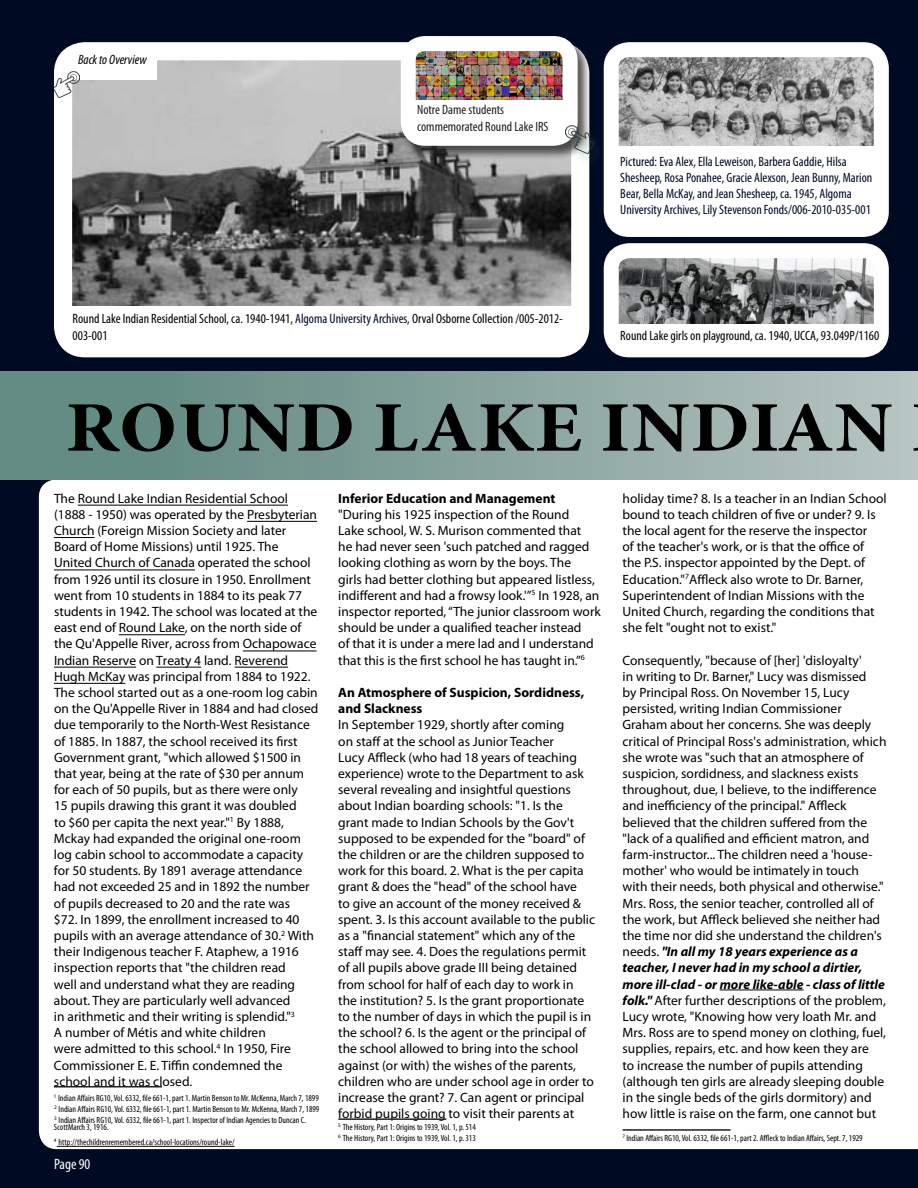
<style>
.page{position:relative;width:918px;height:1188px;background:#000b23}
.page>*{position:absolute;margin:0;border:0;box-sizing:border-box;transform-origin:0 0}
.t1{font:700 condensed 72px "Minion Pro";letter-spacing:.01em;color:#000;scale:1.23 1}
.t2{font:condensed 15px "Myriad Pro";color:#fff}
.t3{font:13.5px/16.2px "Myriad Pro";color:#000}
.t4{font:condensed 13.5px/16.2px "Myriad Pro";color:#000b23}
.t5{font:condensed 13.5px/16.2px "Myriad Pro";color:#000}
.t6{font:700 13.5px/16.2px "Myriad Pro";color:#000}
.t7{font:condensed 13.5px/16.2px "Myriad Pro";color:#231f20}
.t8{font:italic condensed 13.5px "Myriad Pro";color:#000}
.t9{font:condensed 9px/10.9px "Myriad Pro";color:#000;text-align:justify}
.s1{color:#000b23}
.s2{font-weight:700;font-style:italic}
</style>
<div class="page">
<img style="left:73px;top:61px;width:497px;height:245px">
<div style="left:54px;top:42px;width:535px;height:315px;border:18px solid #fff;border-radius:22px"></div>
<div style="left:39px;top:479px;width:879px;height:670px;background:#fff"></div>
<hr style="left:54px;top:1086px;width:108px;height:2px;background:#231f20">
<hr style="left:338px;top:1118px;width:108px;height:2px;background:#231f20">
<hr style="left:720px;top:990px;width:84px;height:1px;background:#000">
<hr style="left:623px;top:1129px;width:108px;height:2px;background:#231f20">
<div style="left:66px;top:306px;width:514px;height:41px;background:#fff"></div>
<img style="left:620px;top:259px;width:253px;height:65px">
<div style="left:604px;top:243px;width:285px;height:114px;border:15px solid #fff;border-radius:18px"></div>
<img style="left:620px;top:58px;width:253px;height:88px">
<div style="left:604px;top:42px;width:285px;height:195px;border:15px solid #fff;border-radius:18px"></div>
<div style="left:614px;top:324px;width:268px;height:23px;background:#fff"></div>
<div style="left:614px;top:146px;width:264px;height:78px;background:#fff"></div>
<div style="left:400px;top:35px;width:192px;height:125px;background:#231f20;opacity:.75"></div>
<img style="left:417px;top:52px;width:145px;height:48px">
<div style="left:401px;top:36px;width:177px;height:110px;border:15px solid #fff;border-radius:17px"></div>
<div style="left:410px;top:100px;width:158px;height:35px;background:#fff"></div>
<div style="left:565px;top:125px;width:41px;height:42px;background:#416b61;opacity:.75"></div>
<img style="left:565px;top:126px;width:28px;height:28px">
<div style="left:71px;top:54px;width:86px;height:26px;background:#fff"></div>
<div style="left:0;top:371px;width:918px;height:108px;background:linear-gradient(to right,#57837b,#b6c2c0)"></div>
<img style="left:54px;top:71px;width:26px;height:26px">
<hr style="left:78px;top:505px;width:210px;height:1px;background:#000">
<hr style="left:247px;top:521px;width:70px;height:1px;background:#000">
<hr style="left:54px;top:537px;width:41px;height:1px;background:#000">
<hr style="left:54px;top:570px;width:141px;height:1px;background:#000">
<hr style="left:119px;top:634px;width:66px;height:1px;background:#000">
<hr style="left:243px;top:651px;width:74px;height:1px;background:#000">
<hr style="left:54px;top:667px;width:82px;height:1px;background:#000">
<hr style="left:156px;top:667px;width:45px;height:1px;background:#000">
<hr style="left:235px;top:667px;width:53px;height:1px;background:#000">
<hr style="left:54px;top:683px;width:71px;height:1px;background:#000">
<hr style="left:57px;top:1146px;width:178px;height:1px;background:#000">
<p class="t8" style="left:78px;top:52px;width:70px">Back to Overview</p>
<p class="t7" style="left:417px;top:102px;width:133px">Notre Dame students commemorated Round Lake IRS</p>
<p class="t5" style="left:73px;top:311px;width:492px">Round Lake Indian Residential School, ca. 1940-1941, <span class="s1">Algoma University Archives,</span> Orval Osborne Collection /005-2012-<br>003-001</p>
<p class="t4" style="left:620px;top:153px;width:254px">Pictured: Eva Alex, Ella Leweison, Barbera Gaddie, Hilsa Shesheep, Rosa Ponahee, Gracie Alexson, Jean Bunny, Marion Bear, Bella McKay, and Jean Shesheep, ca. 1945, Algoma University Archives, Lily Stevenson Fonds/006-2010-035-001</p>
<p class="t5" style="left:620px;top:328px;width:261px">Round Lake girls on playground, ca. 1940, UCCA, 93.049P/1160</p>
<p class="t1" style="left:66px;top:378px;width:674px">ROUND LAKE INDIAN</p>
<p class="t3" style="left:54px;top:490px;width:266px">The Round Lake Indian Residential School (1888 - 1950) was operated by the Presbyterian Church (Foreign Mission Society and later Board of Home Missions) until 1925. The United Church of Canada operated the school from 1926 until its closure in 1950. Enrollment went from 10 students in 1884 to its peak 77 students in 1942. The school was located at the east end of Round Lake, on the north side of the Qu'Appelle River, across from Ochapowace Indian Reserve on Treaty 4 land. Reverend Hugh McKay was principal from 1884 to 1922.<br>The school started out as a one-room log cabin on the Qu'Appelle River in 1884 and had closed due temporarily to the North-West Resistance of 1885. In 1887, the school received its first Government grant, "which allowed $1500 in that year, being at the rate of $30 per annum for each of 50 pupils, but as there were only<br>15 pupils drawing this grant it was doubled<br>to $60 per capita the next year."<sup>1</sup> By 1888, Mckay had expanded the original one-room log cabin school to accommodate a capacity for 50 students. By 1891 average attendance had not exceeded 25 and in 1892 the number of pupils decreased to 20 and the rate was<br>$72. In 1899, the enrollment increased to 40 pupils with an average attendance of 30.<sup>2</sup> With their Indigenous teacher F. Ataphew, a 1916 inspection reports that "the children read<br>well and understand what they are reading about. They are particularly well advanced<br>in arithmetic and their writing is splendid."<sup>3<br></sup>A number of Métis and white children<br>were admitted to this school.<sup>4</sup> In 1950, Fire Commissioner E. E. Tiffin condemned the school and it was closed.</p>
<p class="t9" style="left:54px;top:1093px;width:267px"><sup>1</sup> Indian Affairs RG10, Vol. 6332, file 661-1, part 1. Martin Benson to Mr. McKenna, March 7, 1899<br><sup>2</sup> Indian Affairs RG10, Vol. 6332, file 661-1, part 1. Martin Benson to Mr. McKenna, March 7, 1899<br><sup>3</sup> Indian Affairs RG10, Vol. 6332, file 661-1, part 1. Inspector of Indian Agencies to Duncan C.</p>
<p class="t9" style="left:54px;top:1120px;width:182px;line-height:14.2px">ScottMarch 3, 1916.<br><sup>4</sup> http://thechildrenremembered.ca/school-locations/round-lake/</p>
<p class="t2" style="left:54px;top:1155px;width:38px">Page 90</p>
<p class="t6" style="left:338px;top:490px;width:219px">Inferior Education and Management</p>
<p class="t3" style="left:338px;top:506px;width:264px">"During his 1925 inspection of the Round<br>Lake school, W. S. Murison commented that<br>he had never seen 'such patched and ragged looking clothing as worn by the boys. The<br>girls had better clothing but appeared listless, indifferent and had a frowsy look.'”<sup>5</sup> In 1928, an inspector reported, “The junior classroom work should be under a qualified teacher instead<br>of that it is under a mere lad and I understand that this is the first school he has taught in.”<sup>6</sup></p>
<p class="t6" style="left:338px;top:684px;width:247px">An Atmosphere of Suspicion, Sordidness, and Slackness</p>
<p class="t3" style="left:338px;top:717px;width:258px">In September 1929, shortly after coming<br>on staff at the school as Junior Teacher<br>Lucy Affleck (who had 18 years of teaching experience) wrote to the Department to ask several revealing and insightful questions about Indian boarding schools: "1. Is the grant made to Indian Schools by the Gov't supposed to be expended for the "board" of the children or are the children supposed to work for this board. 2. What is the per capita grant &amp; does the "head" of the school have<br>to give an account of the money received &amp; spent. 3. Is this account available to the public as a "financial statement" which any of the staff may see. 4. Does the regulations permit of all pupils above grade III being detained from school for half of each day to work in the institution? 5. Is the grant proportionate to the number of days in which the pupil is in the school? 6. Is the agent or the principal of the school allowed to bring into the school against (or with) the wishes of the parents, children who are under school age in order to increase the grant? 7. Can agent or principal forbid pupils going to visit their parents at</p>
<p class="t9" style="left:338px;top:1121px;width:139px"><sup>5</sup> The History, Part 1: Origins to 1939, Vol. 1, p. 514</p>
<p class="t9" style="left:338px;top:1132px;width:139px"><sup>6</sup> The History, Part 1: Origins to 1939, Vol. 1, p. 313</p>
<p class="t3" style="left:623px;top:490px;width:266px">holiday time? 8. Is a teacher in an Indian School bound to teach children of five or under? 9. Is the local agent for the reserve the inspector<br>of the teacher's work, or is that the office of<br>the P.S. inspector appointed by the Dept. of Education."<sup>7</sup>Affleck also wrote to Dr. Barner, Superintendent of Indian Missions with the United Church, regarding the conditions that she felt "ought not to exist."</p>
<p class="t3" style="left:623px;top:652px;width:265px">Consequently, "because of [her] 'disloyalty'<br>in writing to Dr. Barner," Lucy was dismissed<br>by Principal Ross. On November 15, Lucy persisted, writing Indian Commissioner Graham about her concerns. She was deeply critical of Principal Ross's administration, which she wrote was "such that an atmosphere of suspicion, sordidness, and slackness exists throughout, due, I believe, to the indifference and inefficiency of the principal." Affleck believed that the children suffered from the "lack of a qualified and efficient matron, and farm-instructor... The children need a 'house&shy;mother' who would be intimately in touch with their needs, both physical and otherwise." Mrs. Ross, the senior teacher, controlled all of the work, but Affleck believed she neither had the time nor did she understand the children's needs. <span class="s2">"In all my 18 years experience as a teacher, I never had in my school a dirtier, more ill-clad - or more like-able - class of little folk."</span> After further descriptions of the problem, Lucy wrote, "Knowing how very loath Mr. and Mrs. Ross are to spend money on clothing, fuel, supplies, repairs, etc. and how keen they are<br>to increase the number of pupils attending (although ten girls are already sleeping double in the single beds of the girls dormitory) and how little is raise on the farm, one cannot but</p>
<p class="t9" style="left:623px;top:1132px;width:242px"><sup>7</sup> Indian Affairs RG10, Vol. 6332, file 661-1, part 2. Affleck to Indian Affairs, Sept. 7, 1929</p>
</div>
